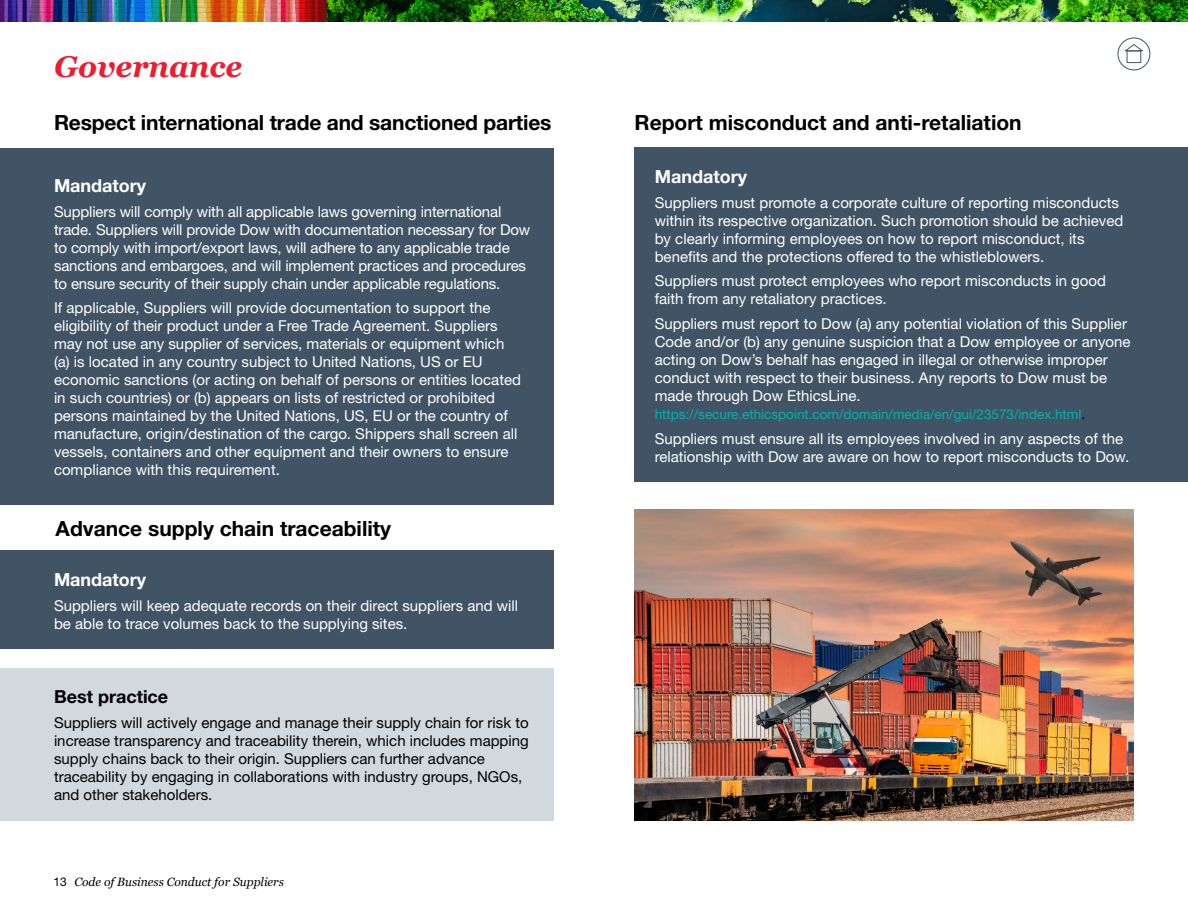
<style>
.page{position:relative;width:1188px;height:918px;background:#fff}
.page>*{position:absolute;margin:0;border:0;box-sizing:border-box;transform-origin:0 0}
.t1{font:italic 700 30px "Georgia";color:#ed1c2f}
.t2{font:700 21px "Helvetica Neue LT Std";color:#000}
.t3{font:700 18px "Helvetica Neue LT Std";color:#fff}
.t4{font:700 18px "Helvetica Neue LT Std";color:#000}
.t5{font:15px/18px "Helvetica Neue LT Std";color:#fff}
.t6{font:15px/18px "Helvetica Neue LT Std";color:#000}
.t7{font:13.5px "Helvetica Neue LT Std";color:#00b2ad}
.t8{font:italic 12px "Georgia";color:#000}
.s1{font-family:"Helvetica Neue LT Std";font-style:normal}
.s2{color:#000}
</style>
<div class="page">
<img style="left:634px;top:510px;width:500px;height:310px">
<img style="left:0;top:0;width:1188px;height:22px">
<div style="left:0;top:148px;width:554px;height:357px;background:#415465"></div>
<div style="left:0;top:551px;width:554px;height:98px;background:#415465"></div>
<div style="left:0;top:668px;width:554px;height:152px;background:#d1d9df"></div>
<div style="left:634px;top:148px;width:554px;height:334px;background:#415465"></div>
<svg style="left:1118px;top:38px;width:32px;height:32px"></svg>
<div style="left:1118px;top:38px;width:32px;height:32px;border:1px solid #415465;border-radius:50%"></div>
<svg style="left:1123px;top:43px;width:22px;height:9px"></svg>
<div style="left:1127px;top:51px;width:14px;height:12px;border:1px solid #415465"></div>
<h1 class="t1" style="left:54px;top:47px;width:190px">Governance</h1>
<h2 class="t2" style="left:54px;top:110px;width:499px">Respect international trade and sanctioned parties</h2>
<h2 class="t2" style="left:635px;top:110px;width:389px">Report misconduct and anti-retaliation</h2>
<p class="t3" style="left:54px;top:174px;width:94px">Mandatory</p>
<p class="t5" style="left:54px;top:202px;width:478px">Suppliers will comply with all applicable laws governing international trade. Suppliers will provide Dow with documentation necessary for Dow to comply with import/export laws, will adhere to any applicable trade sanctions and embargoes, and will implement practices and procedures to ensure security of their supply chain under applicable regulations.</p>
<p class="t5" style="left:54px;top:299px;width:469px">If applicable, Suppliers will provide documentation to support the eligibility of their product under a Free Trade Agreement. Suppliers may not use any supplier of services, materials or equipment which (a) is located in any country subject to United Nations, US or EU economic sanctions (or acting on behalf of persons or entities located in such countries) or (b) appears on lists of restricted or prohibited persons maintained by the United Nations, US, EU or the country of manufacture, origin/destination of the cargo. Shippers shall screen all vessels, containers and other equipment and their owners to ensure compliance with this requirement.</p>
<h2 class="t2" style="left:56px;top:516px;width:337px">Advance supply chain traceability</h2>
<p class="t3" style="left:54px;top:568px;width:94px">Mandatory</p>
<p class="t5" style="left:54px;top:596px;width:466px">Suppliers will keep adequate records on their direct suppliers and will be able to trace volumes back to the supplying sites.</p>
<p class="t4" style="left:54px;top:686px;width:116px">Best practice</p>
<p class="t6" style="left:54px;top:713px;width:476px">Suppliers will actively engage and manage their supply chain for risk to increase transparency and traceability therein, which includes mapping supply chains back to their origin. Suppliers can further advance traceability by engaging in collaborations with industry groups, NGOs, and other stakeholders.</p>
<p class="t8" style="left:53px;top:874px;width:232px"><span class="s1">13</span> Code of Business Conduct for Suppliers</p>
<p class="t3" style="left:655px;top:165px;width:94px">Mandatory</p>
<p class="t5" style="left:655px;top:193px;width:470px">Suppliers must promote a corporate culture of reporting misconducts within its respective organization. Such promotion should be achieved by clearly informing employees on how to report misconduct, its benefits and the protections offered to the whistleblowers.</p>
<p class="t5" style="left:655px;top:272px;width:453px">Suppliers must protect employees who report misconducts in good faith from any retaliatory practices.</p>
<p class="t5" style="left:655px;top:315px;width:477px">Suppliers must report to Dow (a) any potential violation of this Supplier Code and/or (b) any genuine suspicion that a Dow employee or anyone acting on Dow’s behalf has engaged in illegal or otherwise improper conduct with respect to their business. Any reports to Dow must be made through Dow EthicsLine.</p>
<p class="t7" style="left:655px;top:406px;width:432px">https://secure.ethicspoint.com/domain/media/en/gui/23573/index.html<span class="s2">.</span></p>
<p class="t5" style="left:655px;top:429px;width:476px">Suppliers must ensure all its employees involved in any aspects of the relationship with Dow are aware on how to report misconducts to Dow.</p>
</div>
